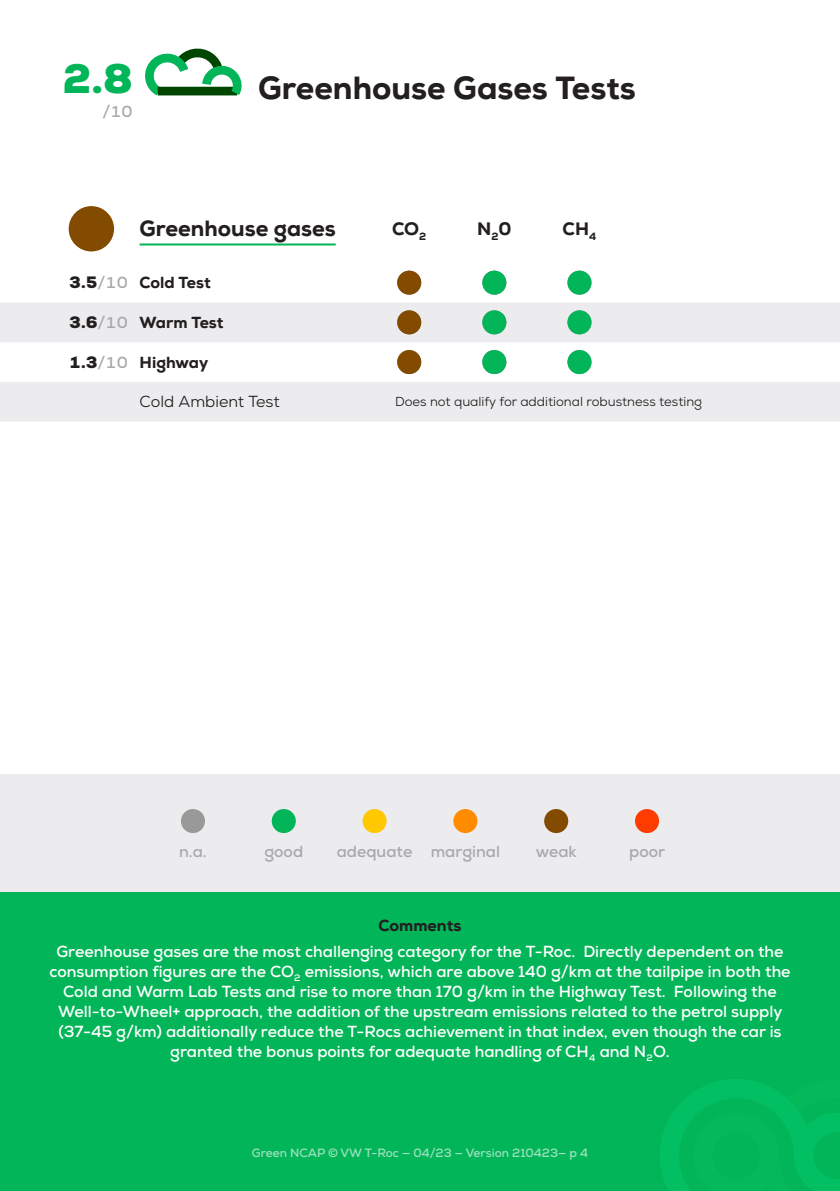
<style>
.page{position:relative;width:840px;height:1191px;background:#fff}
.page>*{position:absolute;margin:0;border:0;box-sizing:border-box;transform-origin:0 0}
.t1{font:900 40px "Nexa";color:#03b559}
.Testtitle{font:800 32px "Nexa";color:#231f20}
.TestSubtitle{font:800 22px "Nexa";color:#231f20}
.TestCategory{font:800 18px "Nexa";color:#231f20}
.CommentsBody{font:700 16px/20px "Nexa";color:#fff;text-align:center}
.t2{font:700 16px "Nexa";color:#a8a9ad}
.Testname{font:800 16px "Nexa";color:#231f20}
.t3{font:900 16px "Nexa";color:#231f20}
.Testname_-_stage_1{font:16px "Nexa";color:#231f20}
.CommentsTitle{font:800 16px "Nexa";color:#231f20}
.Testname_-_stage_1_e{font:13px "Nexa";color:#231f20}
.Version{font:700 12px "Nexa";color:#9ae1bd}
.s1{font-weight:700;color:#a8a9ad}
</style>
<div class="page">
<div style="left:0;top:892px;width:839px;height:299px;background:#03b559"></div>
<div style="left:0;top:774px;width:839px;height:118px;background:#ececee"></div>
<svg style="left:660px;top:1079px;width:179px;height:112px"></svg>
<div style="left:181px;top:809px;width:24px;height:24px;background:#999;border-radius:50%"></div>
<div style="left:271px;top:809px;width:24px;height:24px;background:#03b559;border-radius:50%"></div>
<div style="left:362px;top:809px;width:24px;height:24px;background:#ffc800;border-radius:50%"></div>
<div style="left:453px;top:809px;width:24px;height:24px;background:#ff8c00;border-radius:50%"></div>
<div style="left:544px;top:809px;width:24px;height:24px;background:#824b00;border-radius:50%"></div>
<div style="left:634px;top:809px;width:24px;height:24px;background:#ff3c00;border-radius:50%"></div>
<svg style="left:0;top:303px;width:839px;height:118px;fill:#ececee"></svg>
<svg style="left:69px;top:206px;width:45px;height:45px;fill:#824b00"></svg>
<hr style="left:139px;top:243px;width:196px;height:2px;background:#03b559">
<svg style="left:397px;top:271px;width:24px;height:24px"></svg>
<svg style="left:482px;top:271px;width:24px;height:24px"></svg>
<div style="left:567px;top:271px;width:24px;height:24px;background:#03b559"></div>
<svg style="left:397px;top:310px;width:24px;height:24px"></svg>
<svg style="left:482px;top:310px;width:24px;height:24px"></svg>
<div style="left:567px;top:310px;width:24px;height:24px;background:#03b559"></div>
<svg style="left:397px;top:350px;width:24px;height:24px"></svg>
<svg style="left:482px;top:350px;width:24px;height:24px"></svg>
<svg style="left:567px;top:350px;width:24px;height:24px"></svg>
<svg style="left:145px;top:48px;width:94px;height:48px"></svg>
<p class="t1" style="left:63px;top:52px;width:71px">2.8</p>
<p class="t2" style="left:102px;top:101px;width:32px">/10</p>
<p class="Testtitle" style="left:258px;top:68px;width:379px">Greenhouse Gases Tests</p>
<p class="TestSubtitle" style="left:139px;top:215px;width:197px">Greenhouse gases</p>
<p class="TestCategory" style="left:392px;top:217px;width:36px">CO<sub>2</sub></p>
<p class="TestCategory" style="left:477px;top:217px;width:36px">N<sub>2</sub>0</p>
<p class="TestCategory" style="left:562px;top:217px;width:35px">CH<sub>4</sub></p>
<p class="t3" style="left:69px;top:272px;width:60px">3.5<span class="s1">/10</span></p>
<p class="Testname" style="left:139px;top:272px;width:73px">Cold Test</p>
<p class="t3" style="left:69px;top:312px;width:60px">3.6<span class="s1">/10</span></p>
<p class="Testname" style="left:139px;top:312px;width:85px">Warm Test</p>
<p class="t3" style="left:69px;top:351px;width:60px">1.3<span class="s1">/10</span></p>
<p class="Testname" style="left:139px;top:352px;width:70px">Highway</p>
<p class="Testname_-_stage_1" style="left:139px;top:392px;width:141px">Cold Ambient Test</p>
<p class="Testname_-_stage_1_e" style="left:395px;top:393px;width:308px">Does not qualify for additional robustness testing</p>
<p class="t2" style="left:179px;top:841px;width:29px">n.a.</p>
<p class="t2" style="left:264px;top:841px;width:40px">good</p>
<p class="t2" style="left:336px;top:841px;width:165px">adequate marginal</p>
<p class="t2" style="left:535px;top:841px;width:43px">weak</p>
<p class="t2" style="left:628px;top:841px;width:38px">poor</p>
<p class="CommentsTitle" style="left:378px;top:915px;width:84px">Comments</p>
<p class="CommentsBody" style="left:49px;top:941px;width:742px">Greenhouse gases are the most challenging category for the T-Roc. Directly dependent on the consumption figures are the CO<sub>2</sub> emissions, which are above 140 g/km at the tailpipe in both the Cold and Warm Lab Tests and rise to more than 170 g/km in the Highway Test. Following the Well-to-Wheel+ approach, the addition of the upstream emissions related to the petrol supply (37-45 g/km) additionally reduce the T-Rocs achievement in that index, even though the car is granted the bonus points for adequate handling of CH<sub>4</sub> and N<sub>2</sub>O.</p>
<p class="Version" style="left:252px;top:1145px;width:337px">Green NCAP © VW T-Roc — 04/23 — Version 210423— p 4</p>
</div>
